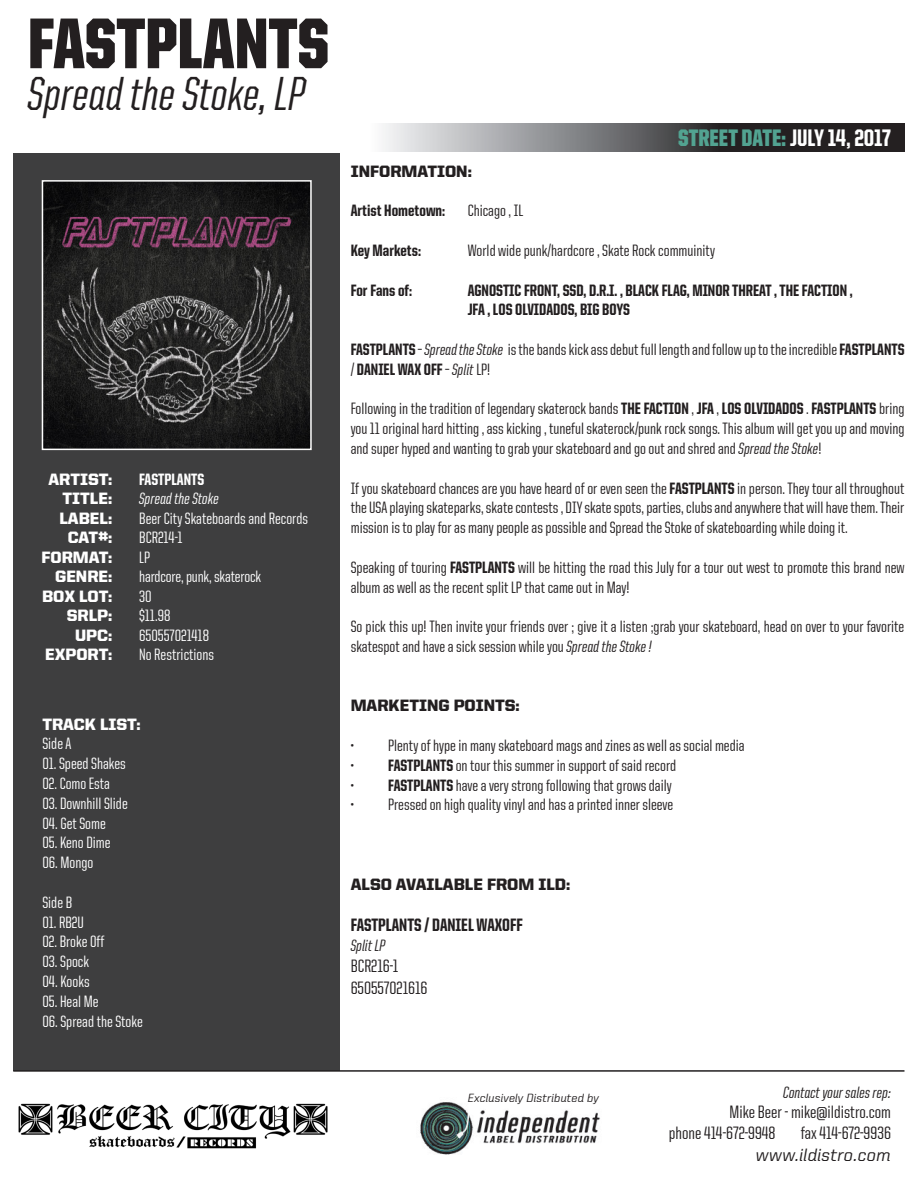
<style>
.page{position:relative;width:918px;height:1188px;background:#fff}
.page>*{position:absolute;margin:0;border:0;box-sizing:border-box;transform-origin:0 0}
.t1{font:900 72px "United Sans Cond";color:#231f20}
.t2{font:500 48px "United Italic Cond";color:#231f20}
.t3{font:900 24px "United Sans Cond";color:#52a391}
.t4{font:500 18px "United Sans Cond";color:#231f20}
.t5{font:800 18px "United Sans Cond";color:#231f20}
.t6{font:500 18px "United Italic Reg";color:#231f20}
.t7{font:500 16.5px/19.8px "United Sans Cond";color:#231f20}
.t8{font:500 16.5px "United Sans Cond";color:#fff}
.t9{font:800 16.5px "United Sans Cond";color:#231f20}
.t10{font:900 16.5px "United Sans Reg";color:#fff}
.t11{font:900 16.5px "United Sans Reg";color:#231f20}
.t12{font:500 16.5px "United Italic Cond";color:#231f20}
.t13{font:500 16.5px "United Italic Cond";letter-spacing:-.005em;color:#fff}
.t14{font:800 16.5px "United Sans Cond";color:#fff}
.t15{font:500 12px "United Italic Reg";color:#231f20}
.s1{font-weight:800;color:#fff}
.s2{font-weight:800}
.s3{font-family:"United Italic Cond"}
</style>
<div class="page">
<svg style="left:383px;top:124px;width:521px;height:28px;background:#69686a"></svg>
<div style="left:13px;top:153px;width:326px;height:917px;background:#3e3e3f"></div>
<img style="left:45px;top:183px;width:264px;height:264px">
<div style="left:42px;top:180px;width:270px;height:270px;border:2px solid #fff"></div>
<hr style="left:13px;top:1070px;width:891px;height:2px;background:#231f20">
<img style="left:420px;top:1102px;width:180px;height:53px">
<img style="left:18px;top:1103px;width:310px;height:45px">
<p class="t1" style="left:28px;top:5px;width:303px">FASTPLANTS</p>
<p class="t2" style="left:28px;top:70px;width:280px">Spread the Stoke, LP</p>
<p class="t10" style="left:48px;top:470px;width:65px">ARTIST:</p>
<p class="t14" style="left:139px;top:470px;width:66px">FASTPLANTS</p>
<p class="t10" style="left:63px;top:489px;width:51px">TITLE:</p>
<p class="t13" style="left:139px;top:490px;width:81px">Spread the Stoke</p>
<p class="t10" style="left:59px;top:509px;width:54px">LABEL:</p>
<p class="t8" style="left:139px;top:510px;width:170px">Beer City Skateboards and Records</p>
<p class="t10" style="left:68px;top:528px;width:46px">CAT#:</p>
<p class="t8" style="left:139px;top:529px;width:45px">BCR214-1</p>
<p class="t10" style="left:42px;top:548px;width:72px">FORMAT:</p>
<p class="t8" style="left:139px;top:549px;width:12px">LP</p>
<p class="t10" style="left:55px;top:567px;width:59px">GENRE:</p>
<p class="t8" style="left:139px;top:568px;width:124px">hardcore, punk, skaterock</p>
<p class="t10" style="left:42px;top:587px;width:72px">BOX LOT:</p>
<p class="t8" style="left:139px;top:588px;width:14px">30</p>
<p class="t10" style="left:67px;top:606px;width:47px">SRLP:</p>
<p class="t8" style="left:139px;top:607px;width:33px">$11.98</p>
<p class="t10" style="left:75px;top:626px;width:39px">UPC:</p>
<p class="t8" style="left:139px;top:627px;width:71px">650557021418</p>
<p class="t10" style="left:45px;top:645px;width:69px">EXPORT:</p>
<p class="t8" style="left:139px;top:646px;width:76px">No Restrictions</p>
<p class="t10" style="left:42px;top:715px;width:100px">TRACK LIST:</p>
<p class="t8" style="left:42px;top:735px;width:31px">Side A</p>
<p class="t8" style="left:42px;top:755px;width:85px">01. Speed Shakes</p>
<p class="t8" style="left:42px;top:775px;width:69px">02. Como Esta</p>
<p class="t8" style="left:42px;top:795px;width:87px">03. Downhill Slide</p>
<p class="t8" style="left:42px;top:815px;width:65px">04. Get Some</p>
<p class="t8" style="left:42px;top:834px;width:70px">05. Keno Dime</p>
<p class="t8" style="left:42px;top:854px;width:52px">06. Mongo</p>
<p class="t8" style="left:42px;top:894px;width:31px">Side B</p>
<p class="t8" style="left:42px;top:914px;width:43px">01. RB2U</p>
<p class="t8" style="left:42px;top:933px;width:63px">02. Broke Off</p>
<p class="t8" style="left:42px;top:953px;width:48px">03. Spock</p>
<p class="t8" style="left:42px;top:973px;width:49px">04. Kooks</p>
<p class="t8" style="left:42px;top:993px;width:58px">05. Heal Me</p>
<p class="t8" style="left:42px;top:1013px;width:102px">06. Spread the Stoke</p>
<p class="t3" style="left:678px;top:125px;width:214px">STREET DATE: <span class="s1">JULY 14, 2017</span></p>
<p class="t11" style="left:351px;top:162px;width:123px">INFORMATION:</p>
<p class="t9" style="left:351px;top:202px;width:96px">Artist Hometown:</p>
<p class="t7" style="left:468px;top:201px;width:57px">Chicago , IL</p>
<p class="t9" style="left:351px;top:242px;width:72px">Key Markets:</p>
<p class="t7" style="left:468px;top:241px;width:249px">World wide punk/hardcore , Skate Rock commuinity</p>
<p class="t9" style="left:351px;top:281px;width:63px">For Fans of:</p>
<p class="t9" style="left:468px;top:281px;width:386px">AGNOSTIC FRONT, SSD, D.R.I. , BLACK FLAG, MINOR THREAT , THE FACTION ,</p>
<p class="t9" style="left:468px;top:301px;width:164px">JFA , LOS OLVIDADOS, BIG BOYS</p>
<p class="t7" style="left:351px;top:340px;width:555px"><span class="s2">FASTPLANTS</span> – <span class="s3">Spread the Stoke</span> is the bands kick ass debut full length and follow up to the incredible <span class="s2">FASTPLANTS </span>/ <span class="s2">DANIEL WAX OFF</span> – <span class="s3">Split</span> LP!</p>
<p class="t7" style="left:351px;top:399px;width:555px;text-align:justify">Following in the tradition of legendary skaterock bands <span class="s2">THE FACTION</span> , <span class="s2">JFA</span> , <span class="s2">LOS OLVIDADOS</span> . <span class="s2">FASTPLANTS</span> bring you 11 original hard hitting , ass kicking , tuneful skaterock/punk rock songs. This album will get you up and moving and super hyped and wanting to grab your skateboard and go out and shred and <span class="s3">Spread the Stoke</span>!</p>
<p class="t7" style="left:351px;top:478px;width:555px;text-align:justify">If you skateboard chances are you have heard of or even seen the <span class="s2">FASTPLANTS</span> in person. They tour all throughout the USA playing skateparks, skate contests , DIY skate spots, parties, clubs and anywhere that will have them. Their mission is to play for as many people as possible and Spread the Stoke of skateboarding while doing it.</p>
<p class="t7" style="left:351px;top:557px;width:555px">Speaking of touring <span class="s2">FASTPLANTS</span> will be hitting the road this July for a tour out west to promote this brand new album as well as the recent split LP that came out in May!</p>
<p class="t7" style="left:351px;top:617px;width:555px">So pick this up! Then invite your friends over ; give it a listen ;grab your skateboard, head on over to your favorite skatespot and have a sick session while you <span class="s3">Spread the Stoke !</span></p>
<p class="t11" style="left:351px;top:697px;width:171px">MARKETING POINTS:</p>
<p class="t7" style="left:351px;top:736px;width:395px">• Plenty of hype in many skateboard mags and zines as well as social media</p>
<p class="t7" style="left:351px;top:755px;width:327px">• <span class="s2">FASTPLANTS</span> on tour this summer in support of said record</p>
<p class="t7" style="left:351px;top:775px;width:322px">• <span class="s2">FASTPLANTS</span> have a very strong following that grows daily</p>
<p class="t7" style="left:351px;top:795px;width:324px">• Pressed on high quality vinyl and has a printed inner sleeve</p>
<p class="t11" style="left:351px;top:875px;width:221px">ALSO AVAILABLE FROM ILD:</p>
<p class="t5" style="left:351px;top:915px;width:174px">FASTPLANTS / DANIEL WAXOFF</p>
<p class="t12" style="left:351px;top:937px;width:36px">Split LP</p>
<p class="t4" style="left:351px;top:957px;width:49px">BCR216-1</p>
<p class="t4" style="left:351px;top:979px;width:78px">650557021616</p>
<p class="t15" style="left:468px;top:1091px;width:133px">Exclusively Distributed by</p>
<p class="t12" style="left:783px;top:1084px;width:109px">Contact your sales rep:</p>
<p class="t4" style="left:730px;top:1103px;width:163px">Mike Beer - mike@ildistro.com</p>
<p class="t4" style="left:669px;top:1124px;width:108px">phone 414-672-9948</p>
<p class="t4" style="left:801px;top:1124px;width:92px">fax 414-672-9936</p>
<p class="t6" style="left:756px;top:1145px;width:137px">www.ildistro.com</p>
</div>
